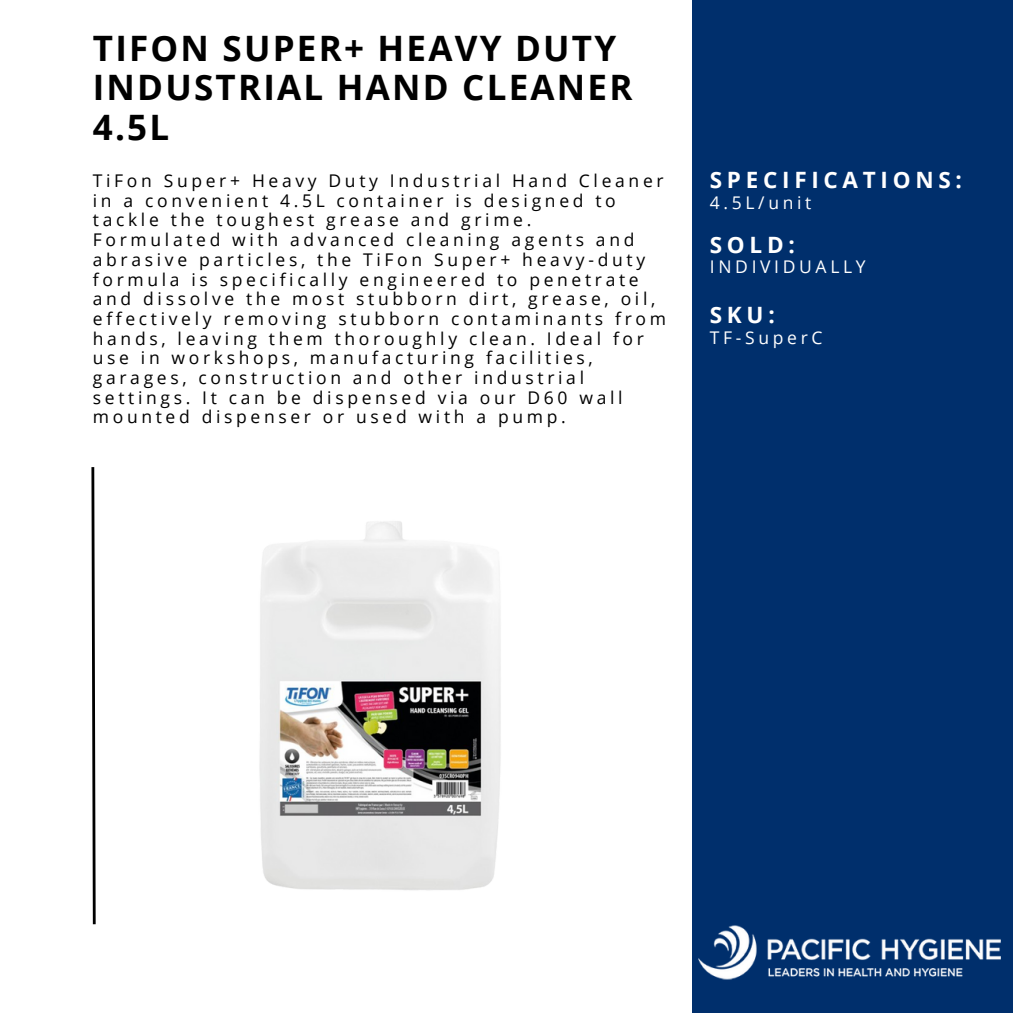
<style>
.page{position:relative;width:1013px;height:1013px;background:#fff}
.page>*{position:absolute;margin:0;border:0;box-sizing:border-box;transform-origin:0 0}
.t1{font:700 35px/39.4px "Open Sans";letter-spacing:.065em;color:#000}
.t2{font:700 22.5px "Open Sans";letter-spacing:.21em;color:#fff}
.t3{font:17.5px/19.8px "Open Sans";letter-spacing:.21em;color:#000}
.t4{font:17.5px "Open Sans";letter-spacing:.21em;color:#fff}
</style>
<div class="page">
<div style="left:0;top:0;width:1012px;height:1012px;background:#002f6c"></div>
<div style="left:0;top:0;width:691px;height:1012px;background:#fff"></div>
<svg style="left:91px;top:467px;width:5px;height:458px"></svg>
<img style="left:691px;top:921px;width:310px;height:61px">
<img style="left:259px;top:521px;width:242px;height:369px">
<p class="t1" style="left:93px;top:28px;width:541px">TIFON SUPER+ HEAVY DUTY<br>INDUSTRIAL HAND CLEANER<br>4.5L</p>
<p class="t3" style="left:93px;top:170px;width:574px">TiFon Super+ Heavy Duty Industrial Hand Cleaner in a convenient 4.5L container is designed to tackle the toughest grease and grime.<br>Formulated with advanced cleaning agents and abrasive particles, the TiFon Super+ heavy-duty formula is specifically engineered to penetrate and dissolve the most stubborn dirt, grease, oil, effectively removing stubborn contaminants from hands, leaving them thoroughly clean. Ideal for use in workshops, manufacturing facilities, garages, construction and other industrial settings. It can be dispensed via our D60 wall mounted dispenser or used with a pump.</p>
<h2 class="t2" style="left:710px;top:164px;width:253px">SPECIFICATIONS:</h2>
<h2 class="t4" style="left:710px;top:190px;width:103px">4.5L/unit</h2>
<h3 class="t2" style="left:710px;top:229px;width:86px">SOLD:</h3>
<h3 class="t4" style="left:710px;top:255px;width:157px">INDIVIDUALLY</h3>
<p class="t2" style="left:710px;top:299px;width:66px">SKU:</p>
<p class="t4" style="left:710px;top:325px;width:114px">TF-SuperC</p>
</div>
